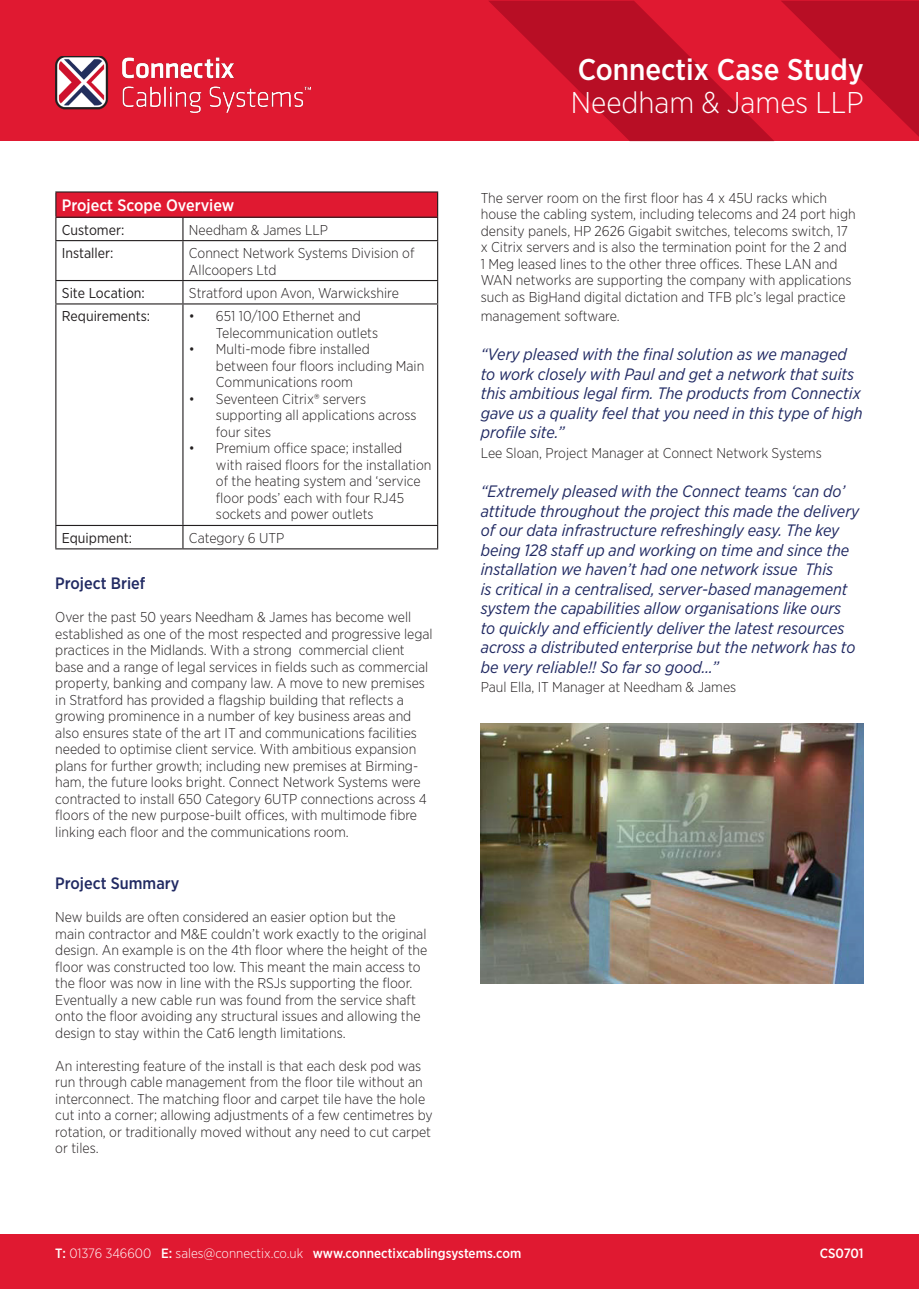
<style>
.page{position:relative;width:919px;height:1289px;background:#fff}
.page>*{position:absolute;margin:0;border:0;box-sizing:border-box;transform-origin:0 0}
.t1{font:500 30px "Gotham Narrow";color:#fff}
.t2{font:300 30px "Gotham Narrow";color:#fff}
.t3{font:italic 16.5px/19.5px "Gotham Narrow";color:#212a63}
.t4{font:500 16.5px "Gotham Narrow";color:#212a63}
.t5{font:500 16.5px "Gotham Narrow";color:#fff}
.t6{font:300 14.25px/16.5px "Gotham Narrow";color:#231f20}
.t7{font:14.25px "Gotham Narrow";color:#231f20}
.t8{font:500 13.5px "Gotham Narrow";color:#fff}
.s1{font-weight:300}
</style>
<div class="page">
<div style="left:0;top:1px;width:918px;height:140px;background:#e01931"></div>
<img style="left:56px;top:56px;width:254px;height:56px">
<div style="left:0;top:1234px;width:918px;height:54px;background:#e01931"></div>
<svg style="left:489px;top:1px;width:285px;height:140px"></svg>
<svg style="left:781px;top:1px;width:137px;height:135px"></svg>
<div style="left:56px;top:192px;width:381px;height:25px;background:#e01931"></div>
<hr style="left:55px;top:191px;width:128px;height:1px;background:#231f20">
<hr style="left:183px;top:191px;width:255px;height:1px;background:#231f20">
<hr style="left:55px;top:217px;width:128px;height:1px;background:#231f20">
<svg style="left:55px;top:192px;width:1px;height:48px"></svg>
<hr style="left:183px;top:217px;width:255px;height:1px;background:#231f20">
<svg style="left:182px;top:218px;width:1px;height:22px"></svg>
<svg style="left:437px;top:192px;width:1px;height:48px"></svg>
<hr style="left:55px;top:240px;width:128px;height:1px;background:#231f20">
<hr style="left:55px;top:241px;width:1px;height:39px;background:#231f20">
<hr style="left:183px;top:240px;width:255px;height:1px;background:#231f20">
<hr style="left:182px;top:241px;width:1px;height:39px;background:#231f20">
<hr style="left:437px;top:241px;width:1px;height:39px;background:#231f20">
<hr style="left:55px;top:280px;width:128px;height:1px;background:#231f20">
<svg style="left:55px;top:281px;width:1px;height:22px"></svg>
<hr style="left:183px;top:280px;width:255px;height:1px;background:#231f20">
<svg style="left:182px;top:281px;width:1px;height:22px"></svg>
<svg style="left:437px;top:281px;width:1px;height:22px"></svg>
<hr style="left:55px;top:303px;width:128px;height:1px;background:#231f20">
<hr style="left:55px;top:304px;width:1px;height:221px;background:#231f20">
<hr style="left:183px;top:303px;width:255px;height:1px;background:#231f20">
<hr style="left:182px;top:304px;width:1px;height:221px;background:#231f20">
<hr style="left:437px;top:304px;width:1px;height:221px;background:#231f20">
<hr style="left:55px;top:525px;width:128px;height:1px;background:#231f20">
<svg style="left:55px;top:526px;width:1px;height:22px"></svg>
<hr style="left:183px;top:525px;width:255px;height:1px;background:#231f20">
<svg style="left:182px;top:526px;width:1px;height:22px"></svg>
<svg style="left:437px;top:526px;width:1px;height:22px"></svg>
<hr style="left:55px;top:548px;width:128px;height:1px;background:#231f20">
<hr style="left:183px;top:548px;width:255px;height:1px;background:#231f20">
<img style="left:480px;top:723px;width:383px;height:260px">
<p class="t5" style="left:62px;top:195px;width:174px">Project Scope Overview</p>
<p class="t7" style="left:62px;top:221px;width:64px">Customer:</p>
<p class="t6" style="left:189px;top:221px;width:140px">Needham &amp; James LLP</p>
<p class="t7" style="left:62px;top:244px;width:53px">Installer:</p>
<p class="t6" style="left:189px;top:244px;width:227px">Connect Network Systems Division of<br>Allcoopers Ltd</p>
<p class="t7" style="left:62px;top:284px;width:85px">Site Location:</p>
<p class="t6" style="left:189px;top:284px;width:211px">Stratford upon Avon, Warwickshire</p>
<p class="t7" style="left:62px;top:307px;width:90px">Requirements:</p>
<p class="t6" style="left:216px;top:308px;width:164px;text-indent:-27px">• 651 10/100 Ethernet and<br>Telecommunication outlets</p>
<p class="t6" style="left:216px;top:341px;width:210px;text-indent:-27px">• Multi-mode fibre installed between four floors including Main<br>Communications room</p>
<p class="t6" style="left:216px;top:390px;width:202px;text-indent:-27px">• Seventeen Citrix® servers supporting all applications across four sites</p>
<p class="t6" style="left:216px;top:440px;width:217px;text-indent:-27px">• Premium office space; installed with raised floors for the installation of the heating system and ‘service floor pods’ each with four RJ45 sockets and power outlets</p>
<p class="t7" style="left:62px;top:529px;width:72px">Equipment:</p>
<p class="t6" style="left:189px;top:529px;width:97px">Category 6 UTP</p>
<p class="t4" style="left:55px;top:573px;width:91px">Project Brief</p>
<p class="t6" style="left:55px;top:608px;width:379px">Over the past 50 years Needham &amp; James has become well established as one of the most respected and progressive legal practices in the Midlands. With a strong commercial client base and a range of legal services in fields such as commercial property, banking and company law. A move to new premises in Stratford has provided a flagship building that reflects a growing prominence in a number of key business areas and also ensures state of the art IT and communications facilities needed to optimise client service. With ambitious expansion plans for further growth; including new premises at Birming&shy;ham, the future looks bright. Connect Network Systems were contracted to install 650 Category 6UTP connections across 4 floors of the new purpose-built offices, with multimode fibre linking each floor and the communications room.</p>
<p class="t4" style="left:55px;top:873px;width:126px">Project Summary</p>
<p class="t6" style="left:55px;top:908px;width:373px">New builds are often considered an easier option but the main contractor and M&amp;E couldn’t work exactly to the original design. An example is on the 4th floor where the height of the floor was constructed too low. This meant the main access to the floor was now in line with the RSJs supporting the floor.<br>Eventually a new cable run was found from the service shaft onto the floor avoiding any structural issues and allowing the design to stay within the Cat6 length limitations.</p>
<p class="t6" style="left:55px;top:1057px;width:379px">An interesting feature of the install is that each desk pod was run through cable management from the floor tile without an interconnect. The matching floor and carpet tile have the hole cut into a corner; allowing adjustments of a few centimetres by rotation, or traditionally moved without any need to cut carpet or tiles.</p>
<h1 class="t1" style="left:577px;top:50px;width:287px">Connectix Case Study</h1>
<h1 class="t2" style="left:571px;top:84px;width:294px">Needham &amp; James LLP</h1>
<p class="t6" style="left:480px;top:189px;width:376px">The server room on the first floor has 4 x 45U racks which house the cabling system, including telecoms and 24 port high density panels, HP 2626 Gigabit switches, telecoms switch, 17 x Citrix servers and is also the termination point for the 2 and<br>1 Meg leased lines to the other three offices. These LAN and WAN networks are supporting the company with applications such as BigHand digital dictation and TFB plc’s legal practice</p>
<p class="t6" style="left:480px;top:308px;width:140px">management software.</p>
<p class="t3" style="left:480px;top:344px;width:383px">“Very pleased with the final solution as we managed to work closely with Paul and get a network that suits this ambitious legal firm. The products from Connectix gave us a quality feel that you need in this type of high profile site.”</p>
<p class="t6" style="left:480px;top:444px;width:342px">Lee Sloan, Project Manager at Connect Network Systems</p>
<p class="t3" style="left:480px;top:481px;width:380px">“Extremely pleased with the Connect teams ‘can do’ attitude throughout the project this made the delivery of our data infrastructure refreshingly easy. The key being 128 staff up and working on time and since the installation we haven’t had one network issue This<br>is critical in a centralised, server-based management system the capabilities allow organisations like ours to quickly and efficiently deliver the latest resources across a distributed enterprise but the network has to be very reliable!! So far so good…”</p>
<p class="t6" style="left:480px;top:678px;width:257px">Paul Ella, IT Manager at Needham &amp; James</p>
<p class="t8" style="left:55px;top:1244px;width:467px">T: <span class="s1">01376 346600</span> E: <span class="s1">sales@connectix.co.uk</span> www.connectixcablingsystems.com</p>
<p class="t8" style="left:819px;top:1244px;width:45px">CS0701</p>
</div>
